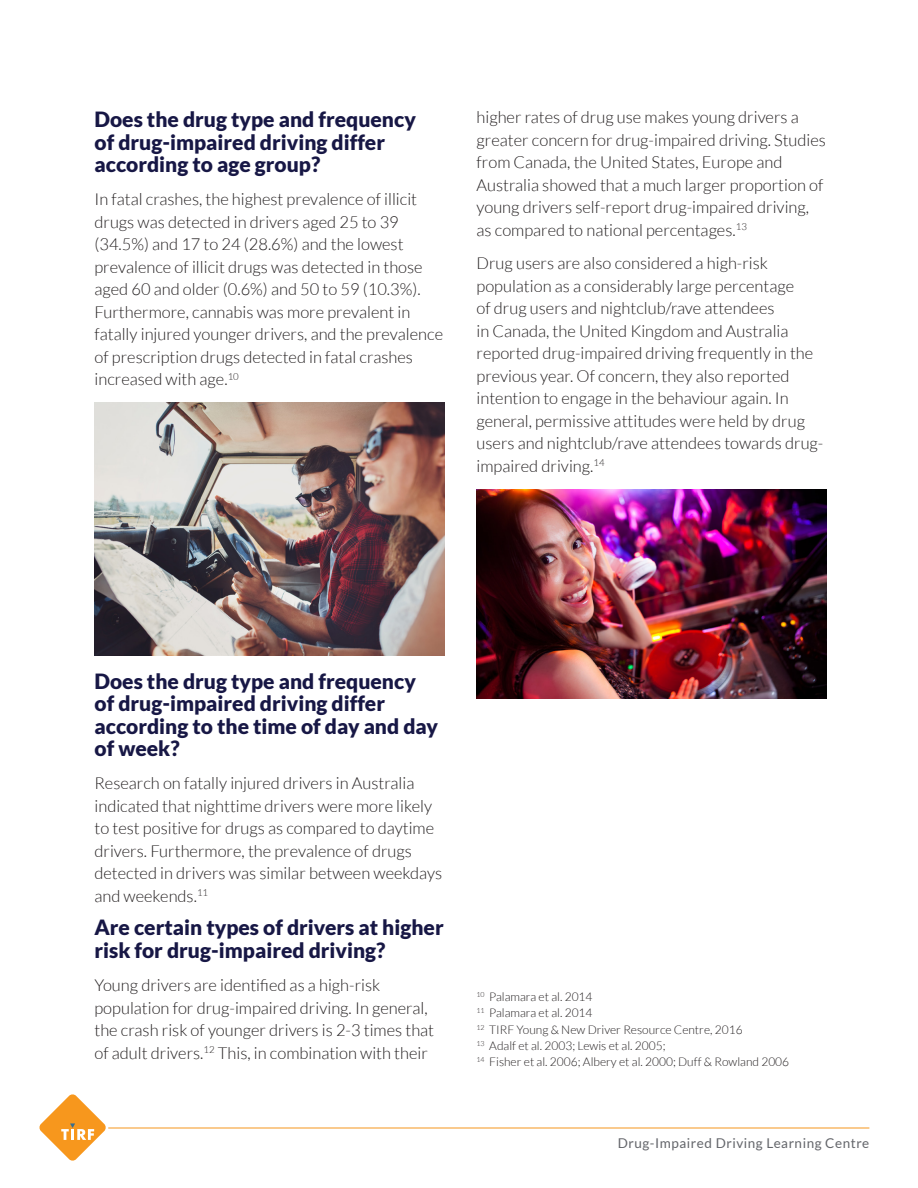
<style>
.page{position:relative;width:918px;height:1188px;background:#fff}
.page>*{position:absolute;margin:0;border:0;box-sizing:border-box;transform-origin:0 0}
.t1{font:900 21px/22.5px "Lato";color:#171745}
.t2{font:300 16.5px/22.5px "Lato";color:#231f20}
.t3{font:13.5px "Lato";letter-spacing:.04em;color:#63656a}
.t4{font:300 12px/16px "Lato";color:#231f20}
</style>
<div class="page">
<svg style="left:39px;top:1094px;width:67px;height:67px"></svg>
<hr style="left:108px;top:1128px;width:761px;height:1px;background:#f7971d">
<img style="left:94px;top:403px;width:350px;height:253px">
<img style="left:476px;top:489px;width:350px;height:210px">
<p class="t1" style="left:94px;top:108px;width:323px">Does the drug type and frequency of drug-impaired driving differ according to age group?</p>
<p class="t2" style="left:94px;top:188px;width:350px">In fatal crashes, the highest prevalence of illicit drugs was detected in drivers aged 25 to 39 (34.5%) and 17 to 24 (28.6%) and the lowest prevalence of illicit drugs was detected in those aged 60 and older (0.6%) and 50 to 59 (10.3%).<br>Furthermore, cannabis was more prevalent in fatally injured younger drivers, and the prevalence of prescription drugs detected in fatal crashes increased with age.<sup>10</sup></p>
<p class="t2" style="left:477px;top:106px;width:351px">higher rates of drug use makes young drivers a greater concern for drug-impaired driving. Studies from Canada, the United States, Europe and Australia showed that a much larger proportion of young drivers self-report drug-impaired driving, as compared to national percentages.<sup>13</sup></p>
<p class="t2" style="left:477px;top:252px;width:348px">Drug users are also considered a high-risk population as a considerably large percentage<br>of drug users and nightclub/rave attendees<br>in Canada, the United Kingdom and Australia reported drug-impaired driving frequently in the previous year. Of concern, they also reported intention to engage in the behaviour again. In general, permissive attitudes were held by drug users and nightclub/rave attendees towards drug&shy;impaired driving.<sup>14</sup></p>
<p class="t1" style="left:94px;top:669px;width:345px">Does the drug type and frequency of drug-impaired driving differ according to the time of day and day of week?</p>
<p class="t2" style="left:94px;top:772px;width:349px">Research on fatally injured drivers in Australia indicated that nighttime drivers were more likely to test positive for drugs as compared to daytime drivers. Furthermore, the prevalence of drugs detected in drivers was similar between weekdays and weekends.<sup>11</sup></p>
<p class="t1" style="left:94px;top:916px;width:351px">Are certain types of drivers at higher risk for drug-impaired driving?</p>
<p class="t2" style="left:94px;top:974px;width:341px">Young drivers are identified as a high-risk population for drug-impaired driving. In general, the crash risk of younger drivers is 2-3 times that of adult drivers.<sup>12</sup> This, in combination with their</p>
<p class="t4" style="left:477px;top:989px;width:314px"><sup>10</sup> Palamara et al. 2014<br><sup>11</sup> Palamara et al. 2014<br><sup>12</sup> TIRF Young &amp; New Driver Resource Centre, 2016<br><sup>13</sup> Adalf et al. 2003; Lewis et al. 2005;<br><sup>14</sup> Fisher et al. 2006; Albery et al. 2000; Duff &amp; Rowland 2006</p>
<p class="t3" style="left:618px;top:1135px;width:253px">Drug-Impaired Driving Learning Centre</p>
</div>
